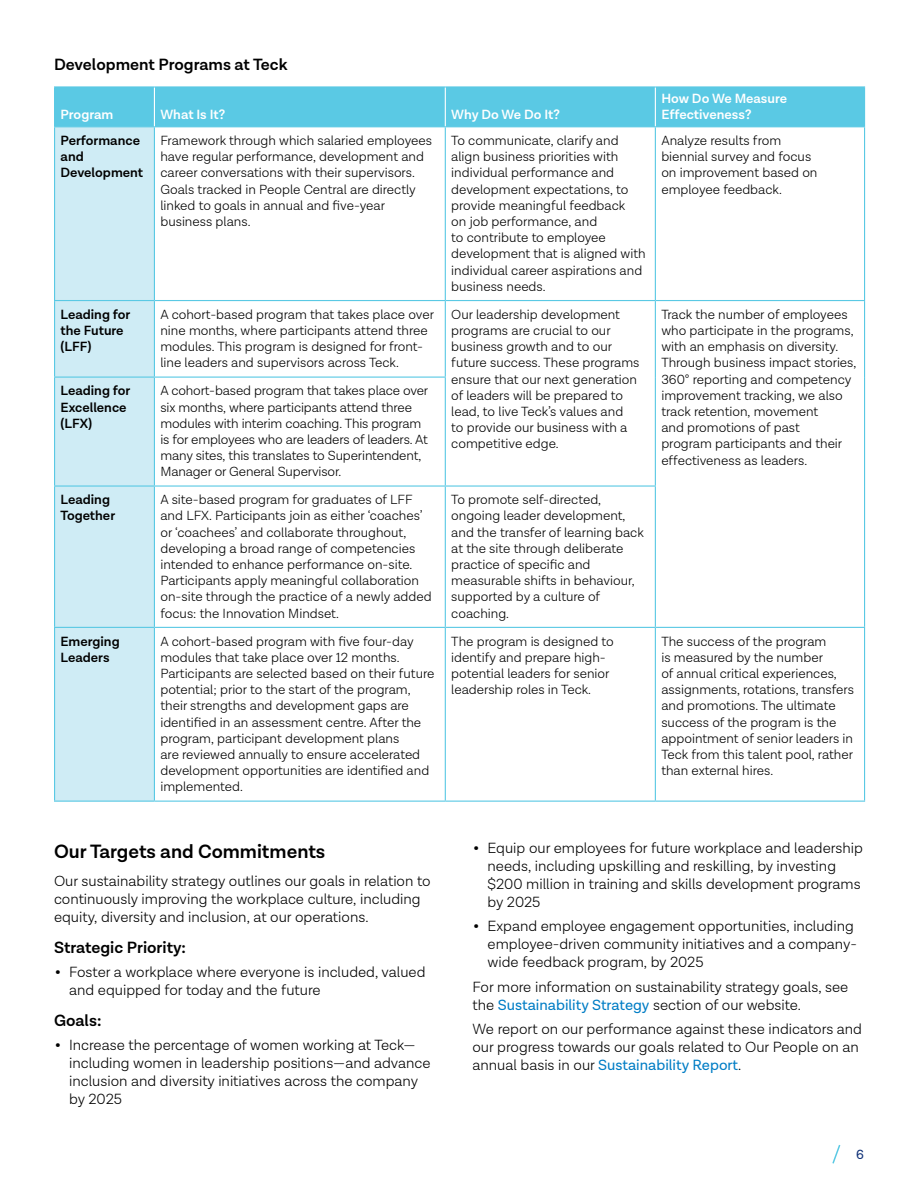
<style>
.page{position:relative;width:918px;height:1188px;background:#fff}
.page>*{position:absolute;margin:0;border:0;box-sizing:border-box;transform-origin:0 0}
.t1{font:600 19.5px "Lota Grotesque";color:#000}
.t2{font:600 16.5px "Lota Grotesque";color:#000}
.t3{font:300 15px/18px "Lota Grotesque";color:#000}
.t4{font:300 13.5px/16.2px "Lota Grotesque";color:#000}
.t5{font:600 13.5px/16.2px "Lota Grotesque";color:#000}
.t6{font:600 13.5px/16.2px "Lota Grotesque";color:#fff}
.t7{font:13.5px "Lota Grotesque";color:#0d2f76}
.s1{font-size:22.5px}
.s2{font-weight:400;color:#007dc5}
</style>
<div class="page">
<svg style="left:832px;top:1145px;width:9px;height:19px"></svg>
<div style="left:55px;top:88px;width:809px;height:38px;background:#5ac9e4"></div>
<div style="left:55px;top:127px;width:99px;height:674px;background:#cfecf5"></div>
<hr style="left:54px;top:86px;width:100px;height:2px;background:#5ac9e4">
<hr style="left:54px;top:88px;width:1px;height:38px;background:#5ac9e4">
<hr style="left:154px;top:86px;width:291px;height:2px;background:#5ac9e4">
<hr style="left:445px;top:86px;width:210px;height:2px;background:#5ac9e4">
<hr style="left:655px;top:86px;width:210px;height:2px;background:#5ac9e4">
<hr style="left:864px;top:88px;width:1px;height:38px;background:#5ac9e4">
<hr style="left:54px;top:126px;width:100px;height:1px;background:#5ac9e4">
<hr style="left:154px;top:126px;width:291px;height:1px;background:#5ac9e4">
<hr style="left:445px;top:126px;width:210px;height:1px;background:#5ac9e4">
<hr style="left:655px;top:126px;width:210px;height:1px;background:#5ac9e4">
<hr style="left:54px;top:127px;width:1px;height:173px;background:#5ac9e4">
<hr style="left:154px;top:127px;width:1px;height:173px;background:#5ac9e4">
<hr style="left:445px;top:127px;width:1px;height:173px;background:#5ac9e4">
<hr style="left:655px;top:127px;width:1px;height:173px;background:#5ac9e4">
<hr style="left:864px;top:127px;width:1px;height:173px;background:#5ac9e4">
<hr style="left:54px;top:300px;width:100px;height:1px;background:#5ac9e4">
<hr style="left:54px;top:301px;width:1px;height:76px;background:#5ac9e4">
<hr style="left:154px;top:300px;width:291px;height:1px;background:#5ac9e4">
<hr style="left:154px;top:301px;width:1px;height:76px;background:#5ac9e4">
<hr style="left:445px;top:300px;width:210px;height:1px;background:#5ac9e4">
<hr style="left:445px;top:301px;width:1px;height:76px;background:#5ac9e4">
<hr style="left:655px;top:300px;width:210px;height:1px;background:#5ac9e4">
<hr style="left:655px;top:301px;width:1px;height:76px;background:#5ac9e4">
<hr style="left:864px;top:301px;width:1px;height:76px;background:#5ac9e4">
<hr style="left:655px;top:377px;width:1px;height:108px;background:#5ac9e4">
<hr style="left:864px;top:377px;width:1px;height:109px;background:#5ac9e4">
<hr style="left:864px;top:486px;width:1px;height:141px;background:#5ac9e4">
<hr style="left:864px;top:628px;width:1px;height:173px;background:#5ac9e4">
<hr style="left:54px;top:377px;width:100px;height:1px;background:#5ac9e4">
<hr style="left:54px;top:378px;width:1px;height:107px;background:#5ac9e4">
<hr style="left:154px;top:377px;width:292px;height:1px;background:#5ac9e4">
<hr style="left:154px;top:378px;width:1px;height:107px;background:#5ac9e4">
<hr style="left:445px;top:378px;width:1px;height:107px;background:#5ac9e4">
<hr style="left:54px;top:485px;width:100px;height:2px;background:#5ac9e4">
<hr style="left:54px;top:487px;width:1px;height:140px;background:#5ac9e4">
<hr style="left:154px;top:485px;width:291px;height:2px;background:#5ac9e4">
<hr style="left:154px;top:487px;width:1px;height:140px;background:#5ac9e4">
<hr style="left:445px;top:485px;width:211px;height:2px;background:#5ac9e4">
<hr style="left:445px;top:487px;width:1px;height:140px;background:#5ac9e4">
<hr style="left:655px;top:487px;width:1px;height:140px;background:#5ac9e4">
<hr style="left:54px;top:628px;width:1px;height:173px;background:#5ac9e4">
<hr style="left:154px;top:628px;width:1px;height:173px;background:#5ac9e4">
<hr style="left:445px;top:628px;width:1px;height:173px;background:#5ac9e4">
<hr style="left:655px;top:628px;width:1px;height:173px;background:#5ac9e4">
<hr style="left:54px;top:627px;width:100px;height:1px;background:#5ac9e4">
<hr style="left:154px;top:627px;width:291px;height:1px;background:#5ac9e4">
<hr style="left:445px;top:627px;width:210px;height:1px;background:#5ac9e4">
<hr style="left:655px;top:627px;width:210px;height:1px;background:#5ac9e4">
<hr style="left:54px;top:801px;width:100px;height:1px;background:#5ac9e4">
<hr style="left:154px;top:801px;width:291px;height:1px;background:#5ac9e4">
<hr style="left:445px;top:801px;width:210px;height:1px;background:#5ac9e4">
<hr style="left:655px;top:801px;width:210px;height:1px;background:#5ac9e4">
<hr style="left:154px;top:88px;width:1px;height:38px;background:#fff">
<hr style="left:445px;top:88px;width:1px;height:38px;background:#fff">
<hr style="left:655px;top:88px;width:1px;height:38px;background:#fff">
<p class="t2" style="left:54px;top:55px;width:235px">Development Programs at Teck</p>
<p class="t6" style="left:61px;top:107px;width:54px">Program</p>
<p class="t6" style="left:160px;top:107px;width:66px">What Is It?</p>
<p class="t6" style="left:451px;top:107px;width:110px">Why Do We Do It?</p>
<p class="t6" style="left:661px;top:91px;width:127px">How Do We Measure<br>Effectiveness?</p>
<p class="t5" style="left:61px;top:133px;width:84px">Performance and<br>Development</p>
<p class="t4" style="left:160px;top:133px;width:273px">Framework through which salaried employees have regular performance, development and career conversations with their supervisors.<br>Goals tracked in People Central are directly linked to goals in annual and five-year business plans.</p>
<p class="t4" style="left:451px;top:133px;width:196px">To communicate, clarify and align business priorities with individual performance and development expectations, to provide meaningful feedback<br>on job performance, and<br>to contribute to employee development that is aligned with individual career aspirations and business needs.</p>
<p class="t4" style="left:661px;top:133px;width:158px">Analyze results from biennial survey and focus on improvement based on employee feedback.</p>
<p class="t5" style="left:61px;top:307px;width:71px">Leading for the Future (LFF)</p>
<p class="t4" style="left:160px;top:306px;width:275px">A cohort-based program that takes place over nine months, where participants attend three modules. This program is designed for front&shy;line leaders and supervisors across Teck.</p>
<p class="t4" style="left:451px;top:306px;width:190px">Our leadership development programs are crucial to our business growth and to our future success. These programs ensure that our next generation of leaders will be prepared to lead, to live Teck’s values and<br>to provide our business with a competitive edge.</p>
<p class="t4" style="left:661px;top:306px;width:197px">Track the number of employees who participate in the programs, with an emphasis on diversity.<br>Through business impact stories,<br>360° reporting and competency improvement tracking, we also track retention, movement<br>and promotions of past<br>program participants and their effectiveness as leaders.</p>
<p class="t5" style="left:61px;top:383px;width:71px">Leading for<br>Excellence (LFX)</p>
<p class="t4" style="left:160px;top:383px;width:269px">A cohort-based program that takes place over six months, where participants attend three modules with interim coaching. This program is for employees who are leaders of leaders. At many sites, this translates to Superintendent, Manager or General Supervisor.</p>
<p class="t5" style="left:61px;top:492px;width:56px">Leading<br>Together</p>
<p class="t4" style="left:160px;top:492px;width:273px">A site-based program for graduates of LFF and LFX. Participants join as either ‘coaches’ or ‘coachees’ and collaborate throughout, developing a broad range of competencies intended to enhance performance on-site.<br>Participants apply meaningful collaboration on-site through the practice of a newly added focus: the Innovation Mindset.</p>
<p class="t4" style="left:451px;top:492px;width:194px">To promote self-directed, ongoing leader development, and the transfer of learning back at the site through deliberate practice of specific and measurable shifts in behaviour, supported by a culture of coaching.</p>
<p class="t5" style="left:61px;top:633px;width:61px">Emerging<br>Leaders</p>
<p class="t4" style="left:160px;top:633px;width:276px">A cohort-based program with five four-day modules that take place over 12 months.<br>Participants are selected based on their future potential; prior to the start of the program, their strengths and development gaps are identified in an assessment centre. After the program, participant development plans<br>are reviewed annually to ensure accelerated development opportunities are identified and implemented.</p>
<p class="t4" style="left:451px;top:633px;width:164px">The program is designed to identify and prepare high&shy;potential leaders for senior leadership roles in Teck.</p>
<p class="t4" style="left:661px;top:633px;width:194px">The success of the program<br>is measured by the number<br>of annual critical experiences, assignments, rotations, transfers and promotions. The ultimate success of the program is the appointment of senior leaders in<br>Teck from this talent pool, rather than external hires.</p>
<h1 class="t1" style="left:54px;top:840px;width:273px">Our Targets and Commitments</h1>
<p class="t3" style="left:54px;top:872px;width:378px">Our sustainability strategy outlines our goals in relation to continuously improving the workplace culture, including equity, diversity and inclusion, at our operations.</p>
<p class="t2" style="left:54px;top:938px;width:134px">Strategic Priority:</p>
<p class="t3" style="left:69px;top:963px;width:358px;text-indent:-15px"><span class="s1">•</span> Foster a workplace where everyone is included, valued and equipped for today and the future</p>
<p class="t2" style="left:54px;top:1011px;width:49px">Goals:</p>
<p class="t3" style="left:69px;top:1036px;width:363px;text-indent:-15px"><span class="s1">•</span> Increase the percentage of women working at Teck— including women in leadership positions—and advance inclusion and diversity initiatives across the company by 2025</p>
<p class="t3" style="left:488px;top:840px;width:377px;text-indent:-15px"><span class="s1">•</span> Equip our employees for future workplace and leadership needs, including upskilling and reskilling, by investing $200 million in training and skills development programs by 2025</p>
<p class="t3" style="left:488px;top:917px;width:371px;text-indent:-15px"><span class="s1">•</span> Expand employee engagement opportunities, including employee-driven community initiatives and a company&shy;wide feedback program, by 2025</p>
<p class="t3" style="left:472px;top:978px;width:377px">For more information on sustainability strategy goals, see the <span class="s2">Sustainability Strategy</span> section of our website.</p>
<p class="t3" style="left:472px;top:1020px;width:391px">We report on our performance against these indicators and our progress towards our goals related to Our People on an annual basis in our <span class="s2">Sustainability Report</span>.</p>
<p class="t7" style="left:856px;top:1147px;width:9px">6</p>
</div>
